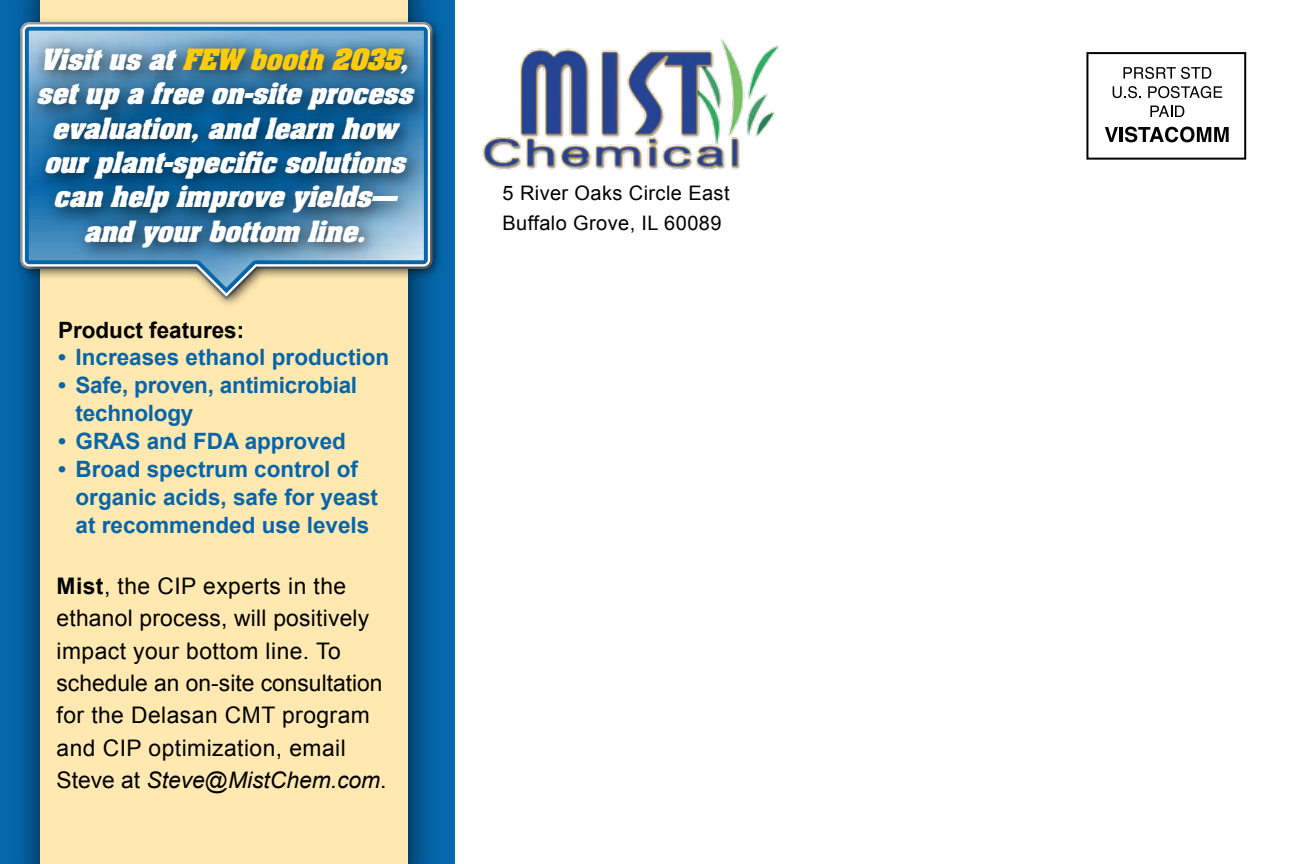
<style>
.page{position:relative;width:1296px;height:864px;background:#fff}
.page>*{position:absolute;margin:0;border:0;box-sizing:border-box;transform-origin:0 0}
.t1{font:italic 700 25px/34.4px "Aachen";color:#fff;text-align:center}
.t2{font:22.8px/32.4px "Arial";letter-spacing:.02em;color:#000}
.t3{font:700 22.4px/28px "Arial";color:#0566ab}
.t4{font:700 22.4px "Arial";color:#000}
.t5{font:20px/30px "Arial";letter-spacing:.02em;color:#000}
.s1{color:#ffcb0b}
.s2{font-weight:700}
.s3{font-style:italic}
</style>
<div class="page">
<div style="left:0;top:0;width:454px;height:864px;background:#0566ab"></div>
<div style="left:11px;top:0;width:428px;height:864px;background:#000;opacity:.75"></div>
<div style="left:40px;top:0;width:368px;height:864px;background:#ffe9b0"></div>
<div style="left:15px;top:17px;width:430px;height:293px;background:#000;opacity:.75"></div>
<svg style="left:23px;top:24px;width:407px;height:273px"></svg>
<svg style="left:25px;top:27px;width:403px;height:266px"></svg>
<img style="left:29px;top:31px;width:395px;height:257px">
<div style="left:25px;top:35px;width:410px;height:233px;background:#000;opacity:.75"></div>
<img style="left:482px;top:38px;width:297px;height:132px">
<div style="left:1086px;top:52px;width:160px;height:108px;border:2px solid #000"></div>
<svg style="left:1123px;top:67px;width:88px;height:12px"></svg>
<svg style="left:1113px;top:86px;width:28px;height:12px"></svg>
<svg style="left:1148px;top:86px;width:74px;height:12px"></svg>
<svg style="left:1150px;top:106px;width:34px;height:11px"></svg>
<svg style="left:1105px;top:127px;width:13px;height:15px"></svg>
<hr style="left:1120px;top:127px;width:3px;height:15px;background:#000">
<svg style="left:1125px;top:127px;width:104px;height:15px"></svg>
<p class="t1" style="left:36px;top:42px;width:387px">Visitusat<span class="s1">FEW booth2035</span>, setupafreeon-siteprocess evaluation,andlearnhow ourplant-specificsolutions canhelpimproveyields— andyourbottom line.</p>
<p class="t4" style="left:58px;top:315px;width:188px">Product features:</p>
<p class="t3" style="left:58px;top:344px;width:333px">• Increases ethanol production</p>
<p class="t3" style="left:76px;top:372px;width:283px;text-indent:-18px">• Safe, proven, antimicrobial technology</p>
<p class="t3" style="left:58px;top:428px;width:289px">• GRAS and FDA approved</p>
<p class="t3" style="left:76px;top:456px;width:304px;text-indent:-18px">• Broad spectrum control of organic acids, safe for yeast at recommended use levels</p>
<p class="t2" style="left:57px;top:570px;width:332px"><span class="s2">Mist</span>, the CIP experts in the ethanol process, will positively impact your bottom line. To schedule an on-site consultation for the Delasan CMT program and CIP optimization, email<br>Steve at <span class="s3">Steve@MistChem.com</span>.</p>
<p class="t5" style="left:503px;top:178px;width:229px">5 River Oaks Circle East<br>Buffalo Grove, IL 60089</p>
</div>
